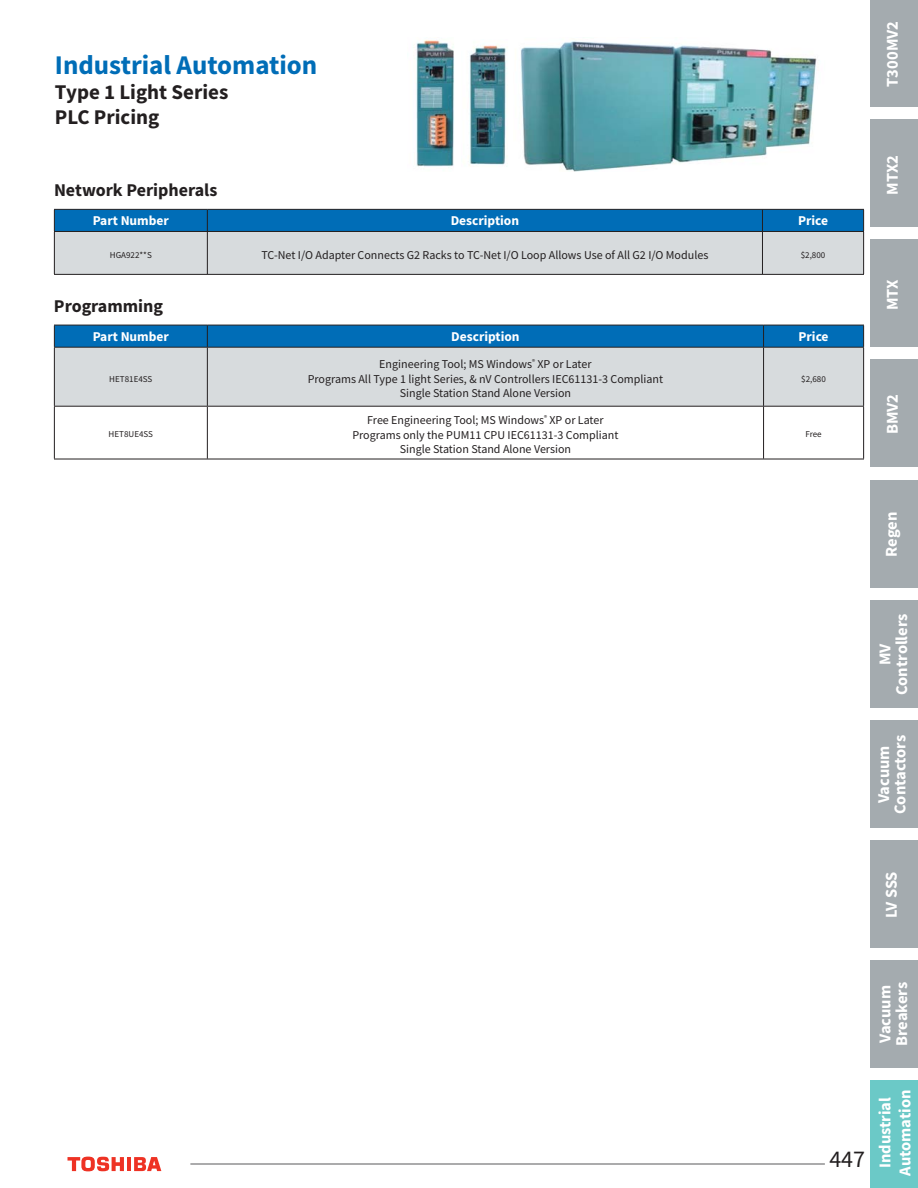
<style>
.page{position:relative;width:918px;height:1188px;background:#fff}
.page>*{position:absolute;margin:0;border:0;box-sizing:border-box;transform-origin:0 0}
.t1{font:700 27px "Toshiba Sans";color:#006db7}
.t2{font:24px "Toshiba Sans";color:#231f20}
.t3{font:700 21px/25.2px "Toshiba Sans";color:#231f20}
.t4{font:700 18px "Toshiba Sans";color:#231f20}
.t5{font:700 16.5px/16.5px "Toshiba Sans";color:#fff;text-align:center}
.t6{font:700 13.5px "Toshiba Sans";color:#fff}
.t7{font:12px/14.4px "Toshiba Sans";color:#231f20;text-align:center}
.t8{font:9px "Toshiba Sans";color:#231f20}
</style>
<div class="page">
<svg style="left:68px;top:1157px;width:56px;height:14px"></svg>
<hr style="left:127px;top:1157px;width:4px;height:14px;background:#ee3224">
<svg style="left:134px;top:1157px;width:27px;height:14px"></svg>
<hr style="left:190px;top:1164px;width:635px;height:1px;background:#58595b">
<div style="left:871px;top:480px;width:47px;height:107px;background:#a4abaf"></div>
<div style="left:871px;top:0;width:47px;height:107px;background:#a4abaf"></div>
<div style="left:871px;top:119px;width:47px;height:108px;background:#a4abaf"></div>
<div style="left:871px;top:239px;width:47px;height:108px;background:#a4abaf"></div>
<div style="left:871px;top:360px;width:47px;height:107px;background:#a4abaf"></div>
<div style="left:871px;top:600px;width:47px;height:108px;background:#a4abaf"></div>
<div style="left:871px;top:720px;width:47px;height:108px;background:#a4abaf"></div>
<div style="left:871px;top:840px;width:47px;height:108px;background:#a4abaf"></div>
<div style="left:871px;top:960px;width:47px;height:108px;background:#a4abaf"></div>
<div style="left:871px;top:1080px;width:47px;height:108px;background:#6bc9c7"></div>
<svg style="left:54px;top:209px;width:810px;height:65px;background:#8cb2cc"></svg>
<hr style="left:54px;top:231px;width:810px;height:1px;background:#231f20">
<hr style="left:54px;top:232px;width:1px;height:42px;background:#231f20">
<hr style="left:863px;top:232px;width:1px;height:42px;background:#231f20">
<hr style="left:54px;top:274px;width:810px;height:1px;background:#231f20">
<div style="left:55px;top:348px;width:808px;height:58px;background:#d7dbdd"></div>
<svg style="left:55px;top:407px;width:808px;height:52px"></svg>
<svg style="left:54px;top:325px;width:810px;height:22px;background:#0169b0"></svg>
<hr style="left:54px;top:347px;width:810px;height:1px;background:#231f20">
<hr style="left:207px;top:348px;width:1px;height:58px;background:#231f20">
<hr style="left:763px;top:348px;width:1px;height:58px;background:#231f20">
<hr style="left:207px;top:407px;width:1px;height:52px;background:#231f20">
<hr style="left:763px;top:407px;width:1px;height:52px;background:#231f20">
<hr style="left:54px;top:348px;width:1px;height:58px;background:#231f20">
<hr style="left:863px;top:348px;width:1px;height:58px;background:#231f20">
<hr style="left:54px;top:406px;width:153px;height:1px;background:#231f20">
<hr style="left:54px;top:407px;width:1px;height:52px;background:#231f20">
<hr style="left:207px;top:406px;width:657px;height:1px;background:#231f20">
<hr style="left:863px;top:407px;width:1px;height:52px;background:#231f20">
<hr style="left:54px;top:459px;width:810px;height:1px;background:#231f20">
<img style="left:520px;top:41px;width:297px;height:131px">
<img style="left:416px;top:40px;width:38px;height:127px">
<img style="left:469px;top:45px;width:38px;height:120px">
<h1 class="t1" style="left:55px;top:55px;width:264px">Industrial Automation</h1>
<h3 class="t3" style="left:55px;top:82px;width:175px">Type 1 Light Series<br>PLC Pricing</h3>
<h3 class="t4" style="left:54px;top:184px;width:165px">Network Peripherals</h3>
<p class="t6" style="left:93px;top:216px;width:78px">Part Number</p>
<p class="t6" style="left:451px;top:216px;width:70px">Description</p>
<p class="t6" style="left:798px;top:216px;width:32px">Price</p>
<p class="t8" style="left:110px;top:251px;width:44px">HGA922**S</p>
<p class="t7" style="left:261px;top:249px;width:448px">TC-Net I/O Adapter Connects G2 Racks to TC-Net I/O Loop Allows Use of All G2 I/O Modules</p>
<p class="t8" style="left:801px;top:251px;width:26px">$2,800</p>
<h3 class="t4" style="left:54px;top:299px;width:111px">Programming</h3>
<p class="t6" style="left:93px;top:332px;width:78px">Part Number</p>
<p class="t6" style="left:451px;top:332px;width:70px">Description</p>
<p class="t6" style="left:799px;top:332px;width:32px">Price</p>
<p class="t8" style="left:109px;top:375px;width:45px">HET81E4SS</p>
<p class="t7" style="left:308px;top:358px;width:357px">Engineering Tool; MS Windows<sup>®</sup> XP or Later<br>Programs All Type 1 light Series, &amp; nV Controllers IEC61131-3 Compliant<br>Single Station Stand Alone Version</p>
<p class="t8" style="left:801px;top:375px;width:26px">$2,680</p>
<p class="t8" style="left:109px;top:431px;width:46px">HET8UE4SS</p>
<p class="t7" style="left:352px;top:414px;width:268px">Free Engineering Tool; MS Windows<sup>®</sup> XP or Later<br>Programs only the PUM11 CPU IEC61131-3 Compliant<br>Single Station Stand Alone Version</p>
<p class="t8" style="left:805px;top:431px;width:18px">Free</p>
<h3 class="t5" style="left:886px;top:87px;width:67px;rotate:-90deg">T300MV2</h3>
<h3 class="t5" style="left:886px;top:195px;width:41px;rotate:-90deg">MTX2</h3>
<h3 class="t5" style="left:886px;top:310px;width:32px;rotate:-90deg">MTX</h3>
<h3 class="t5" style="left:886px;top:434px;width:42px;rotate:-90deg">BMV2</h3>
<h3 class="t5" style="left:885px;top:557px;width:46px;rotate:-90deg">Regen</h3>
<h3 class="t5" style="left:878px;top:695px;width:83px;rotate:-90deg">MV<br>Controllers</h3>
<h3 class="t5" style="left:877px;top:814px;width:81px;rotate:-90deg">Vacuum<br>Contactors</h3>
<h3 class="t5" style="left:885px;top:918px;width:48px;rotate:-90deg">LV SSS</h3>
<h3 class="t5" style="left:878px;top:1046px;width:66px;text-align:left;rotate:-90deg">Vacuum<br>Breakers</h3>
<h2 class="t2" style="left:829px;top:1150px;width:37px">447</h2>
<h3 class="t5" style="left:877px;top:1176px;width:88px;line-height:19.8px;rotate:-90deg">Industrial<br>Automation</h3>
</div>
